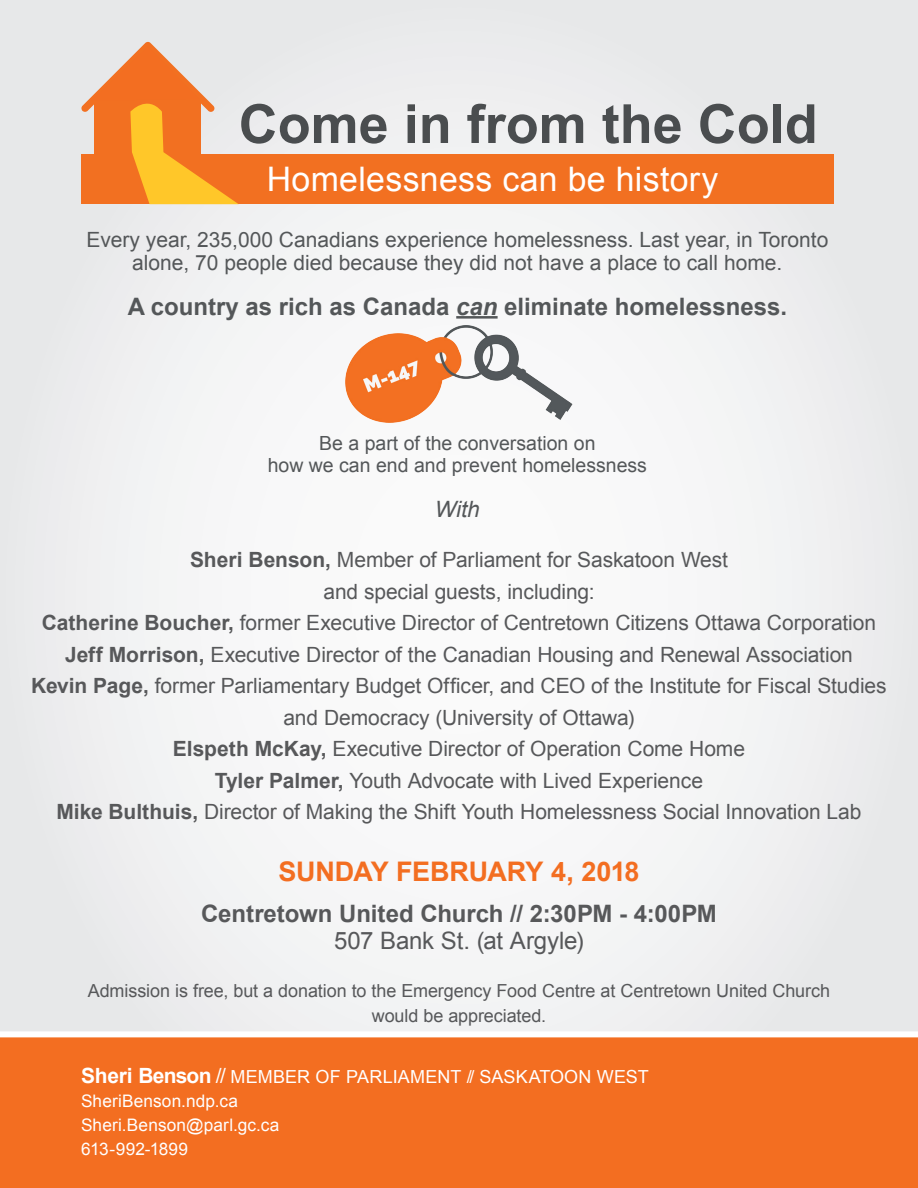
<style>
.page{position:relative;width:918px;height:1188px;background:#f1f2f3}
.page>*{position:absolute;margin:0;border:0;box-sizing:border-box;transform-origin:0 0}
.t1{font:700 54px "Arial";color:#4a4d4f}
.t2{font:33.75px "Arial";letter-spacing:.01em;color:#fff}
.t3{font:700 27px "Arial";letter-spacing:-.015em;color:#f36e21}
.t4{font:700 24px "Arial";color:#545759}
.t5{font:700 24px "Arial";letter-spacing:-.005em;color:#57585a}
.t6{font:24px "Arial";letter-spacing:-.005em;color:#57585a}
.t7{font:italic 22.5px "Arial";color:#545759}
.t8{font:21px/31.5px "Arial";letter-spacing:-.005em;color:#57585a;text-align:center}
.t9{font:21px/22.5px "Arial";color:#545759;text-align:center}
.t10{font:19.5px/22.5px "Arial";color:#545759;text-align:center}
.t11{font:18px/25.5px "Arial";letter-spacing:-.005em;color:#57585a;text-align:center}
.t12{font:18px "Arial";letter-spacing:.01em;color:#fff}
.t13{font:17.25px/24px "Arial";letter-spacing:.01em;color:#fff}
.s1{font-style:italic}
.s2{font-weight:700}
.s3{font-weight:700;font-size:21px}
.s4{font-size:21px}
</style>
<div class="page">
<div style="left:0;top:1037px;width:918px;height:151px;background:#f36e21"></div>
<div style="left:0;top:1031px;width:918px;height:6px;background:#fff"></div>
<img style="left:345px;top:316px;width:228px;height:107px">
<div style="left:81px;top:154px;width:753px;height:50px;background:#f27021"></div>
<svg style="left:81px;top:42px;width:157px;height:162px"></svg>
<p class="t1" style="left:239px;top:88px;width:581px">Come in from the Cold</p>
<p class="t2" style="left:267px;top:157px;width:453px">Homelessness can be history</p>
<p class="t9" style="left:86px;top:229px;width:744px">Every year, 235,000 Canadians experience homelessness. Last year, in Toronto alone, 70 people died because they did not have a place to call home.</p>
<p class="t4" style="left:128px;top:290px;width:661px">A country as rich as Canada <span class="s1">can</span> eliminate homelessness.</p>
<p class="t10" style="left:268px;top:432px;width:381px">Be a part of the conversation on<br>how we can end and prevent homelessness</p>
<p class="t7" style="left:435px;top:495px;width:46px">With</p>
<p class="t8" style="left:42px;top:545px;width:836px"><span class="s2">Sheri Benson,</span> Member of Parliament for Saskatoon West<br>and special guests, including:<br><span class="s2">Catherine Boucher,</span> former Executive Director of Centretown Citizens Ottawa Corporation <span class="s2">Jeff Morrison,</span> Executive Director of the Canadian Housing and Renewal Association</p>
<p class="t8" style="left:31px;top:671px;width:857px"><span class="s2">Kevin Page,</span> former Parliamentary Budget Officer, and CEO of the Institute for Fiscal Studies and Democracy (University of Ottawa)</p>
<p class="t8" style="left:56px;top:734px;width:806px"><span class="s2">Elspeth McKay,</span> Executive Director of Operation Come Home<br><span class="s2">Tyler Palmer,</span> Youth Advocate with Lived Experience<br><span class="s2">Mike Bulthuis,</span> Director of Making the Shift Youth Homelessness Social Innovation Lab</p>
<p class="t3" style="left:278px;top:854px;width:363px">SUNDAY FEBRUARY 4, 2018</p>
<p class="t5" style="left:201px;top:898px;width:517px">Centretown United Church // 2:30PM - 4:00PM</p>
<p class="t6" style="left:334px;top:925px;width:251px">507 Bank St. (at Argyle)</p>
<p class="t11" style="left:88px;top:978px;width:744px">Admission is free, but a donation to the Emergency Food Centre at Centretown United Church would be appreciated.</p>
<p class="t12" style="left:81px;top:1064px;width:569px"><span class="s3">Sheri Benson</span> <span class="s4">//</span> MEMBER OF PARLIAMENT // SASKATOON WEST</p>
<p class="t13" style="left:81px;top:1089px;width:200px">SheriBenson.ndp.ca<br>Sheri.Benson@parl.gc.ca</p>
<p class="t13" style="left:81px;top:1137px;width:109px">613-992-1899</p>
</div>
